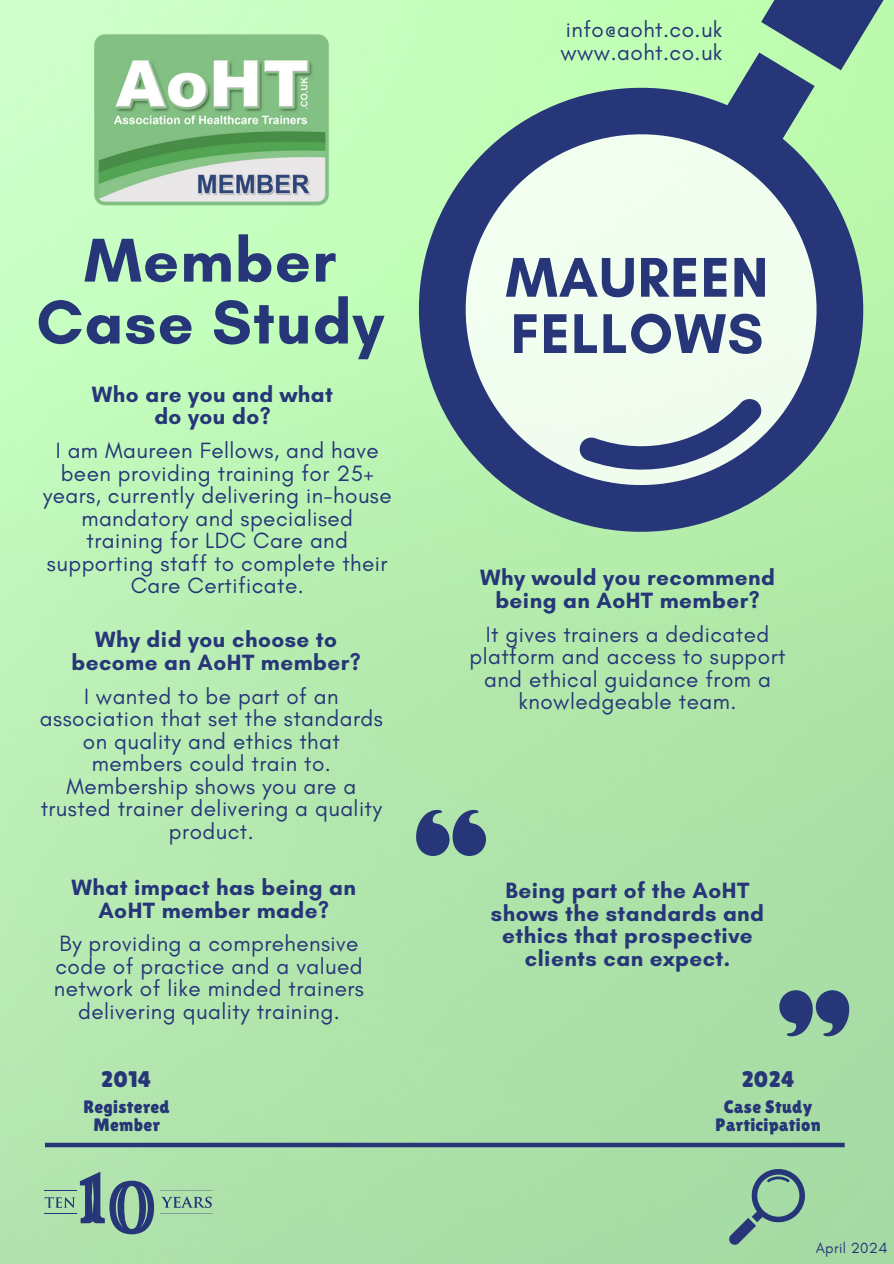
<style>
.page{position:relative;width:894px;height:1264px;background:#fff}
.page>*{position:absolute;margin:0;border:0;box-sizing:border-box;transform-origin:0 0}
.t1{font:700 63px/61.8px "Glacial Indifference";letter-spacing:.02em;color:#263678;text-align:center}
.t2{font:700 57px/56.2px "Glacial Indifference";letter-spacing:.02em;color:#263678}
.t3{font:22.5px/22.5px "Glacial Indifference";letter-spacing:.02em;color:#263678;text-align:center}
.t4{font:700 22.5px/22.5px "Glacial Indifference";letter-spacing:.02em;color:#263678;text-align:center}
.t5{font:22.5px "Lilita One";letter-spacing:.02em;color:#263678}
.t6{font:18px/18px "Lilita One";letter-spacing:.02em;color:#263678;text-align:center}
.t7{font:15px "Glacial Indifference";letter-spacing:.02em;color:#263678}
</style>
<div class="page">
<img style="left:0;top:0;width:893px;height:1263px">
<div style="left:45px;top:1142px;width:799px;height:5px;background:#263678"></div>
<svg style="left:722px;top:0;width:171px;height:16px;background:#5c7e8c"></svg>
<svg style="left:346px;top:16px;width:547px;height:588px"></svg>
<svg style="left:575px;top:394px;width:198px;height:102px;background:#93a1b7"></svg>
<img style="left:84px;top:24px;width:262px;height:198px">
<svg style="left:161px;top:1196px;width:51px;height:11px"></svg>
<hr style="left:160px;top:1190px;width:52px;height:1px;background:#263678">
<hr style="left:160px;top:1213px;width:52px;height:1px;background:#263678">
<hr style="left:44px;top:1190px;width:32px;height:1px;background:#263678">
<hr style="left:44px;top:1213px;width:32px;height:1px;background:#263678">
<svg style="left:45px;top:1171px;width:109px;height:63px;background:#83aa9b"></svg>
<svg style="left:728px;top:1166px;width:79px;height:79px;background:#8bb99b"></svg>
<svg style="left:415px;top:809px;width:71px;height:47px;background:#58768a"></svg>
<svg style="left:779px;top:990px;width:70px;height:46px;background:#537087"></svg>
<p class="t1" style="left:36px;top:229px;width:349px">Member<br>Case Study</p>
<h1 class="t4" style="left:92px;top:382px;width:242px">Who are you and what do you do?</h1>
<p class="t3" style="left:43px;top:439px;width:350px">I am Maureen Fellows, and have been providing training for 25+ years, currently delivering in-house mandatory and specialised training for LDC Care and supporting staff to complete their<br>Care Certificate.</p>
<p class="t4" style="left:71px;top:628px;width:291px">Why did you choose to become an AoHT member?</p>
<h3 class="t3" style="left:40px;top:684px;width:344px">I wanted to be part of an association that set the standards on quality and ethics that members could train to.<br>Membership shows you are a trusted trainer delivering a quality product.</h3>
<h4 class="t4" style="left:71px;top:876px;width:286px">What impact has being an<br>AoHT member made?</h4>
<h4 class="t3" style="left:54px;top:932px;width:311px">By providing a comprehensive code of practice and a valued network of like minded trainers delivering quality training.</h4>
<h3 class="t5" style="left:101px;top:1066px;width:52px">2014</h3>
<h4 class="t6" style="left:83px;top:1097px;width:88px">Registered<br>Member</h4>
<h4 class="t3" style="left:560px;top:18px;width:163px;text-align:left">info@aoht.co.uk www.aoht.co.uk</h4>
<h4 class="t2" style="left:505px;top:249px;width:264px">MAUREEN<br>FELLOWS</h4>
<h2 class="t4" style="left:480px;top:566px;width:296px">Why would you recommend being an AoHT member?</h2>
<h3 class="t3" style="left:469px;top:622px;width:317px">It gives trainers a dedicated platform and access to support and ethical guidance from a knowledgeable team.</h3>
<p class="t4" style="left:490px;top:879px;width:274px">Being part of the AoHT shows the standards and ethics that prospective clients can expect.</p>
<h3 class="t5" style="left:741px;top:1066px;width:54px">2024</h3>
<h3 class="t6" style="left:715px;top:1097px;width:107px">Case Study<br>Participation</h3>
<h4 class="t7" style="left:815px;top:1239px;width:73px">April 2024</h4>
</div>
